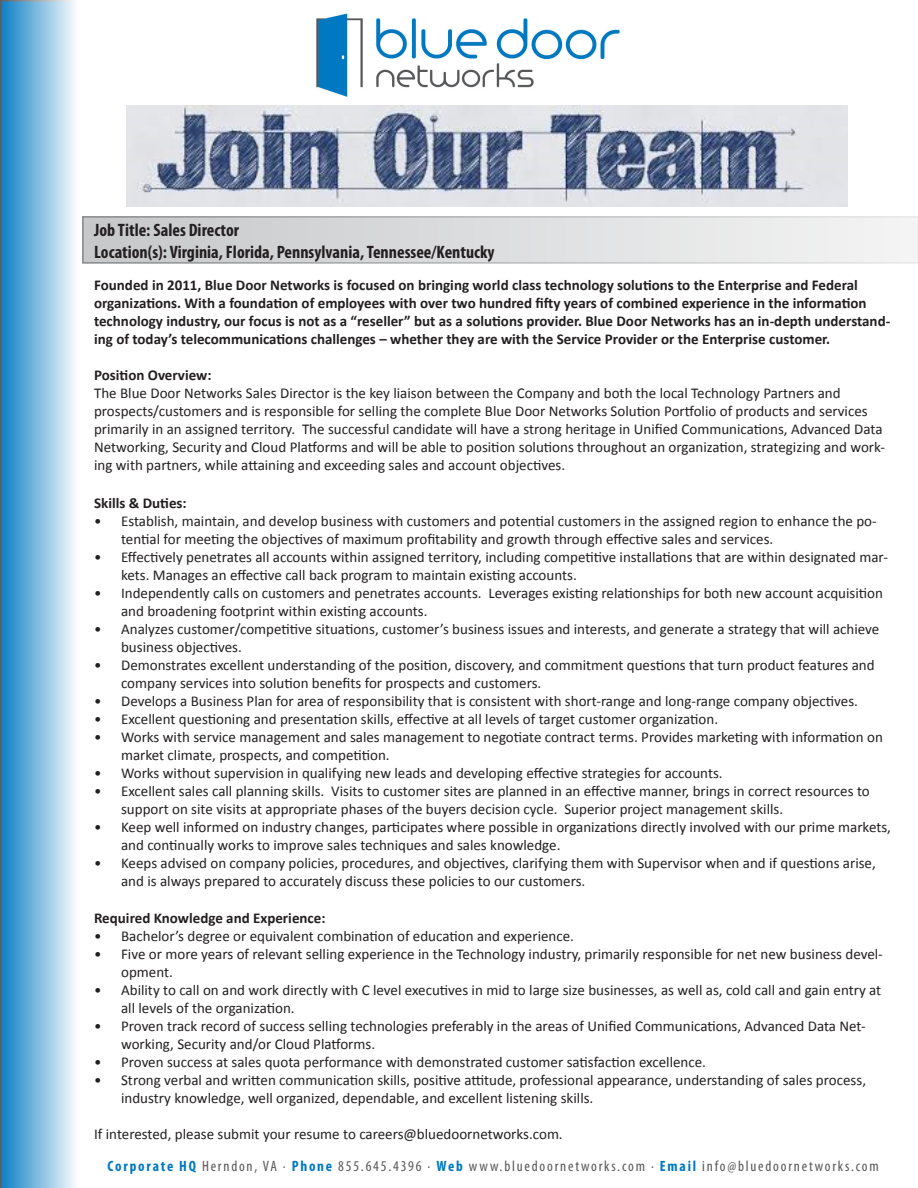
<style>
.page{position:relative;width:918px;height:1188px;background:#fff}
.page>*{position:absolute;margin:0;border:0;box-sizing:border-box;transform-origin:0 0}
.t1{font:700 condensed 18px "Myriad Pro";color:#231f20}
.t2{font:15px/18px "Calibri";color:#231f20}
.t3{font:700 15px/18px "Calibri";color:#231f20}
.t4{font:condensed 15px "Myriad Pro";letter-spacing:.12em;color:#57585a}
.s1{font-weight:700;color:#0079c2}
</style>
<div class="page">
<svg style="left:0;top:0;width:75px;height:1188px;background:#80badd"></svg>
<img style="left:316px;top:14px;width:304px;height:83px">
<svg style="left:82px;top:216px;width:836px;height:48px;background:#dadbdc"></svg>
<img style="left:126px;top:106px;width:722px;height:100px">
<p class="t1" style="left:94px;top:219px;width:146px">Job Title: Sales Director</p>
<p class="t1" style="left:94px;top:240px;width:402px">Location(s): Virginia, Florida, Pennsylvania, Tennessee/Kentucky</p>
<p class="t3" style="left:94px;top:276px;width:798px">Founded in 2011, Blue Door Networks is focused on bringing world class technology solutions to the Enterprise and Federal organizations. With a foundation of employees with over two hundred fifty years of combined experience in the information technology industry, our focus is not as a “reseller” but as a solutions provider. Blue Door Networks has an in-depth understand&shy;ing of today’s telecommunications challenges – whether they are with the Service Provider or the Enterprise customer.</p>
<p class="t3" style="left:94px;top:366px;width:119px">Position Overview:</p>
<p class="t2" style="left:94px;top:384px;width:792px">The Blue Door Networks Sales Director is the key liaison between the Company and both the local Technology Partners and prospects/customers and is responsible for selling the complete Blue Door Networks Solution Portfolio of products and services primarily in an assigned territory. The successful candidate will have a strong heritage in Unified Communications, Advanced Data Networking, Security and Cloud Platforms and will be able to position solutions throughout an organization, strategizing and work&shy;ing with partners, while attaining and exceeding sales and account objectives.</p>
<p class="t3" style="left:94px;top:494px;width:94px">Skills &amp; Duties:</p>
<p class="t2" style="left:121px;top:512px;width:757px;text-indent:-27px">• Establish, maintain, and develop business with customers and potential customers in the assigned region to enhance the po&shy;tential for meeting the objectives of maximum profitability and growth through effective sales and services.</p>
<p class="t2" style="left:121px;top:548px;width:768px;text-indent:-27px">• Effectively penetrates all accounts within assigned territory, including competitive installations that are within designated mar&shy;kets. Manages an effective call back program to maintain existing accounts.</p>
<p class="t2" style="left:121px;top:584px;width:763px;text-indent:-27px">• Independently calls on customers and penetrates accounts. Leverages existing relationships for both new account acquisition and broadening footprint within existing accounts.</p>
<p class="t2" style="left:121px;top:620px;width:760px;text-indent:-27px">• Analyzes customer/competitive situations, customer’s business issues and interests, and generate a strategy that will achieve business objectives.</p>
<p class="t2" style="left:121px;top:656px;width:755px;text-indent:-27px">• Demonstrates excellent understanding of the position, discovery, and commitment questions that turn product features and company services into solution benefits for prospects and customers.</p>
<p class="t2" style="left:94px;top:692px;width:765px">• Develops a Business Plan for area of responsibility that is consistent with short-range and long-range company objectives.</p>
<p class="t2" style="left:94px;top:710px;width:626px">• Excellent questioning and presentation skills, effective at all levels of target customer organization.</p>
<p class="t2" style="left:121px;top:728px;width:763px;text-indent:-27px">• Works with service management and sales management to negotiate contract terms. Provides marketing with information on market climate, prospects, and competition.</p>
<p class="t2" style="left:94px;top:764px;width:630px">• Works without supervision in qualifying new leads and developing effective strategies for accounts.</p>
<p class="t2" style="left:121px;top:782px;width:750px;text-indent:-27px">• Excellent sales call planning skills. Visits to customer sites are planned in an effective manner, brings in correct resources to support on site visits at appropriate phases of the buyers decision cycle. Superior project management skills.</p>
<p class="t2" style="left:121px;top:818px;width:771px;text-indent:-27px">• Keep well informed on industry changes, participates where possible in organizations directly involved with our prime markets, and continually works to improve sales techniques and sales knowledge.</p>
<p class="t2" style="left:121px;top:854px;width:756px;text-indent:-27px">• Keeps advised on company policies, procedures, and objectives, clarifying them with Supervisor when and if questions arise, and is always prepared to accurately discuss these policies to our customers.</p>
<p class="t3" style="left:94px;top:909px;width:233px">Required Knowledge and Experience:</p>
<p class="t2" style="left:94px;top:927px;width:481px">• Bachelor’s degree or equivalent combination of education and experience.</p>
<p class="t2" style="left:121px;top:945px;width:763px;text-indent:-27px">• Five or more years of relevant selling experience in the Technology industry, primarily responsible for net new business devel&shy;opment.</p>
<p class="t2" style="left:121px;top:981px;width:762px;text-indent:-27px">• Ability to call on and work directly with C level executives in mid to large size businesses, as well as, cold call and gain entry at all levels of the organization.</p>
<p class="t2" style="left:121px;top:1017px;width:746px;text-indent:-27px">• Proven track record of success selling technologies preferably in the areas of Unified Communications, Advanced Data Net&shy;working, Security and/or Cloud Platforms.</p>
<p class="t2" style="left:94px;top:1053px;width:613px">• Proven success at sales quota performance with demonstrated customer satisfaction excellence.</p>
<p class="t2" style="left:121px;top:1071px;width:746px;text-indent:-27px">• Strong verbal and written communication skills, positive attitude, professional appearance, understanding of sales process, industry knowledge, well organized, dependable, and excellent listening skills.</p>
<p class="t2" style="left:94px;top:1125px;width:470px">If interested, please submit your resume to careers@bluedoornetworks.com.</p>
<p class="t4" style="left:108px;top:1157px;width:773px"><span class="s1">Corporate HQ</span> Herndon, VA · <span class="s1">Phone</span> 855.645.4396 · <span class="s1">Web</span> www.bluedoornetworks.com · <span class="s1">Email</span> info@bluedoornetworks.com</p>
</div>
